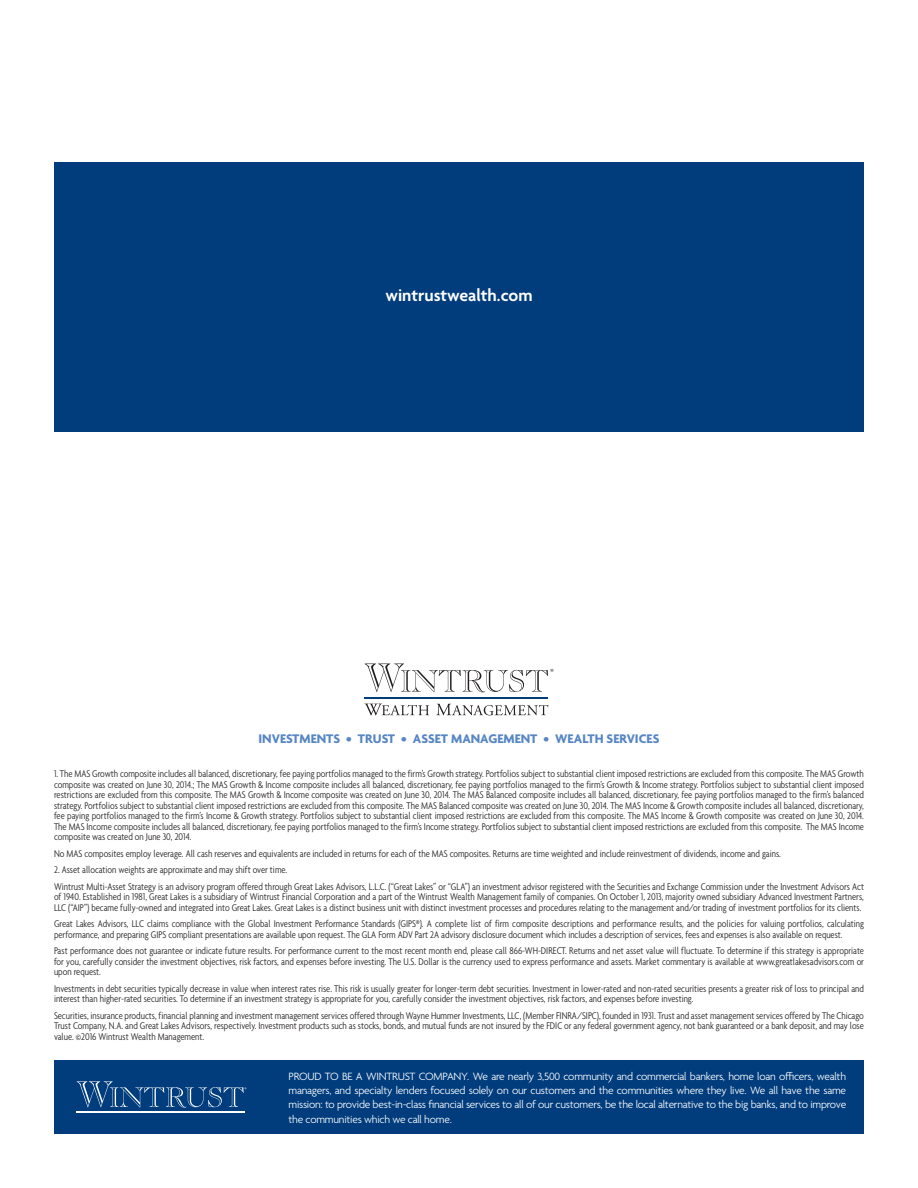
<style>
.page{position:relative;width:918px;height:1188px;background:#fff}
.page>*{position:absolute;margin:0;border:0;box-sizing:border-box;transform-origin:0 0}
.Doc_Wrapper_URL{font:600 18px "Agenda";color:#fff}
.WWM_Services_Footer{font:700 13.5px "Agenda";color:#5786c5}
.WTFC_DocFooter{font:300 11.4px/14.2px "Agenda";letter-spacing:-.02em;color:#fff;text-align:justify}
.Legal{font:300 condensed 10.5px/10.5px "Agenda";color:#231f20;text-align:justify}
</style>
<div class="page">
<div style="left:54px;top:162px;width:810px;height:270px;background:#013d7d"></div>
<hr style="left:365px;top:697px;width:183px;height:2px;background:#013d7d">
<svg style="left:365px;top:664px;width:188px;height:28px"></svg>
<svg style="left:365px;top:704px;width:64px;height:11px"></svg>
<svg style="left:436px;top:704px;width:112px;height:11px"></svg>
<div style="left:54px;top:1061px;width:810px;height:73px;background:#013d7d"></div>
<hr style="left:76px;top:1111px;width:168px;height:2px;background:#fff">
<svg style="left:77px;top:1081px;width:170px;height:27px"></svg>
<p class="Doc_Wrapper_URL" style="left:385px;top:285px;width:149px">wintrustwealth.com</p>
<p class="WWM_Services_Footer" style="left:259px;top:731px;width:402px">INVESTMENTS • TRUST • ASSET MANAGEMENT • WEALTH SERVICES</p>
<p class="Legal" style="left:54px;top:768px;width:812px">1. The MAS Growth composite includes all balanced, discretionary, fee paying portfolios managed to the firm’s Growth strategy. Portfolios subject to substantial client imposed restrictions are excluded from this composite. The MAS Growth composite was created on June 30, 2014.; The MAS Growth &amp; Income composite includes all balanced, discretionary, fee paying portfolios managed to the firm’s Growth &amp; Income strategy. Portfolios subject to substantial client imposed restrictions are excluded from this composite. The MAS Growth &amp; Income composite was created on June 30, 2014. The MAS Balanced composite includes all balanced, discretionary, fee paying portfolios managed to the firm’s balanced strategy. Portfolios subject to substantial client imposed restrictions are excluded from this composite. The MAS Balanced composite was created on June 30, 2014. The MAS Income &amp; Growth composite includes all balanced, discretionary, fee paying portfolios managed to the firm’s Income &amp; Growth strategy. Portfolios subject to substantial client imposed restrictions are excluded from this composite. The MAS Income &amp; Growth composite was created on June 30, 2014.<br>The MAS Income composite includes all balanced, discretionary, fee paying portfolios managed to the firm’s Income strategy. Portfolios subject to substantial client imposed restrictions are excluded from this composite. The MAS Income composite was created on June 30, 2014.</p>
<p class="Legal" style="left:54px;top:848px;width:728px">No MAS composites employ leverage. All cash reserves and equivalents are included in returns for each of the MAS composites. Returns are time weighted and include reinvestment of dividends, income and gains.</p>
<p class="Legal" style="left:54px;top:864px;width:235px">2. Asset allocation weights are approximate and may shift over time.</p>
<p class="Legal" style="left:54px;top:881px;width:812px">Wintrust Multi-Asset Strategy is an advisory program offered through Great Lakes Advisors, L.L.C. (“Great Lakes” or “GLA”) an investment advisor registered with the Securities and Exchange Commission under the Investment Advisors Act of 1940. Established in 1981, Great Lakes is a subsidiary of Wintrust Financial Corporation and a part of the Wintrust Wealth Management family of companies. On October 1, 2013, majority owned subsidiary Advanced Investment Partners, LLC (“AIP”) became fully-owned and integrated into Great Lakes. Great Lakes is a distinct business unit with distinct investment processes and procedures relating to the management and/or trading of investment portfolios for its clients.</p>
<p class="Legal" style="left:54px;top:918px;width:812px">Great Lakes Advisors, LLC claims compliance with the Global Investment Performance Standards (GIPS®). A complete list of firm composite descriptions and performance results, and the policies for valuing portfolios, calculating performance, and preparing GIPS compliant presentations are available upon request. The GLA Form ADV Part 2A advisory disclosure document which includes a description of services, fees and expenses is also available on request.</p>
<p class="Legal" style="left:54px;top:945px;width:812px">Past performance does not guarantee or indicate future results. For performance current to the most recent month end, please call 866-WH-DIRECT. Returns and net asset value will fluctuate. To determine if this strategy is appropriate for you, carefully consider the investment objectives, risk factors, and expenses before investing. The U.S. Dollar is the currency used to express performance and assets. Market commentary is available at www.greatlakesadvisors.com or upon request.</p>
<p class="Legal" style="left:54px;top:983px;width:812px">Investments in debt securities typically decrease in value when interest rates rise. This risk is usually greater for longer-term debt securities. Investment in lower-rated and non-rated securities presents a greater risk of loss to principal and interest than higher-rated securities. To determine if an investment strategy is appropriate for you, carefully consider the investment objectives, risk factors, and expenses before investing.</p>
<p class="Legal" style="left:54px;top:1010px;width:811px">Securities, insurance products, financial planning and investment management services offered through Wayne Hummer Investments, LLC, (Member FINRA/SIPC), founded in 1931. Trust and asset management services offered by The Chicago Trust Company, N.A. and Great Lakes Advisors, respectively. Investment products such as stocks, bonds, and mutual funds are not insured by the FDIC or any federal government agency, not bank guaranteed or a bank deposit, and may lose value. ©2016 Wintrust Wealth Management.</p>
<p class="WTFC_DocFooter" style="left:289px;top:1070px;width:559px">PROUD TO BE A WINTRUST COMPANY. We are nearly 3,500 community and commercial bankers, home loan officers, wealth managers, and specialty lenders focused solely on our customers and the communities where they live. We all have the same mission: to provide best-in-class financial services to all of our customers, be the local alternative to the big banks, and to improve the communities which we call home.</p>
</div>
